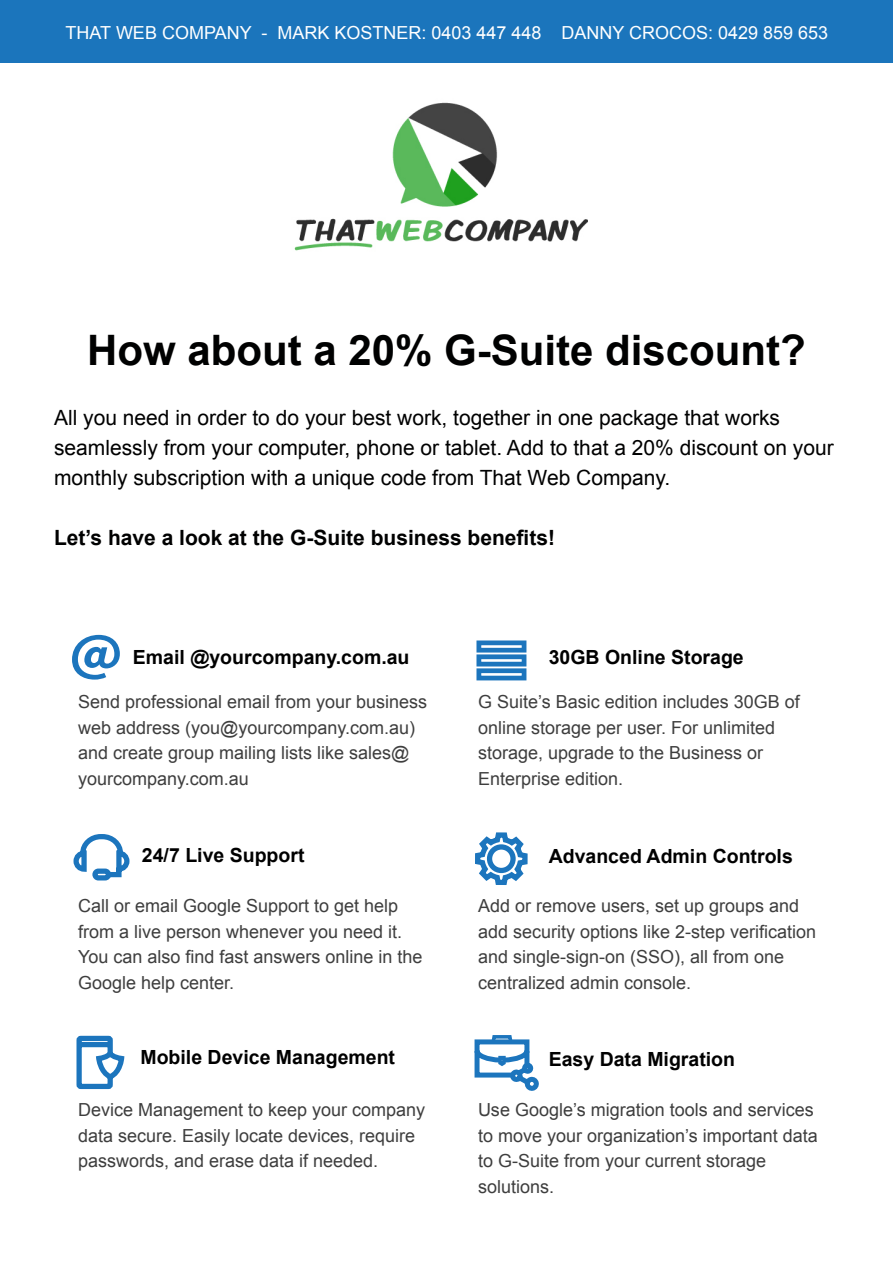
<style>
.page{position:relative;width:893px;height:1263px;background:#fff}
.page>*{position:absolute;margin:0;border:0;box-sizing:border-box;transform-origin:0 0}
.t1{font:700 42px "Arial";color:#000101}
.t2{font:21px/30px "Arial";color:#000101}
.t3{font:700 21px "Arial";color:#000101}
.t4{font:700 19.5px "Arial";color:#000}
.t5{font:18px/25.5px "Arial";color:#3e3e3e}
.t6{font:18px "Arial";color:#fff}
</style>
<div class="page">
<div style="left:0;top:0;width:893px;height:63px;background:#1b75bc"></div>
<img style="left:294px;top:102px;width:294px;height:149px">
<svg style="left:72px;top:635px;width:48px;height:45px"></svg>
<svg style="left:73px;top:834px;width:57px;height:47px"></svg>
<svg style="left:476px;top:640px;width:51px;height:41px"></svg>
<svg style="left:76px;top:1035px;width:49px;height:55px"></svg>
<svg style="left:475px;top:832px;width:53px;height:53px"></svg>
<svg style="left:474px;top:1035px;width:65px;height:56px"></svg>
<p class="t6" style="left:66px;top:20px;width:764px">THAT WEB COMPANY - MARK KOSTNER: 0403 447 448 DANNY CROCOS: 0429 859 653</p>
<h1 class="t1" style="left:87px;top:323px;width:720px">How about a 20% G-Suite discount?</h1>
<p class="t2" style="left:54px;top:403px;width:781px">All you need in order to do your best work, together in one package that works seamlessly from your computer, phone or tablet. Add to that a 20% discount on your monthly subscription with a unique code from That Web Company.</p>
<p class="t3" style="left:54px;top:524px;width:503px">Let’s have a look at the G-Suite business benefits!</p>
<p class="t4" style="left:133px;top:644px;width:278px">Email @yourcompany.com.au</p>
<p class="t5" style="left:78px;top:689px;width:351px">Send professional email from your business web address (you@yourcompany.com.au) and create group mailing lists like sales@ yourcompany.com.au</p>
<p class="t4" style="left:142px;top:842px;width:164px">24/7 Live Support</p>
<p class="t5" style="left:78px;top:893px;width:346px">Call or email Google Support to get help from a live person whenever you need it.<br>You can also find fast answers online in the Google help center.</p>
<p class="t4" style="left:140px;top:1044px;width:256px">Mobile Device Management</p>
<p class="t5" style="left:78px;top:1097px;width:349px">Device Management to keep your company data secure. Easily locate devices, require passwords, and erase data if needed.</p>
<p class="t4" style="left:549px;top:644px;width:197px">30GB Online Storage</p>
<p class="t5" style="left:478px;top:689px;width:323px">G Suite’s Basic edition includes 30GB of online storage per user. For unlimited storage, upgrade to the Business or Enterprise edition.</p>
<p class="t4" style="left:549px;top:843px;width:246px">Advanced Admin Controls</p>
<p class="t5" style="left:478px;top:893px;width:340px">Add or remove users, set up groups and add security options like 2-step verification and single-sign-on (SSO), all from one centralized admin console.</p>
<p class="t4" style="left:549px;top:1046px;width:188px">Easy Data Migration</p>
<p class="t5" style="left:478px;top:1097px;width:341px">Use Google’s migration tools and services to move your organization’s important data to G-Suite from your current storage solutions.</p>
</div>
